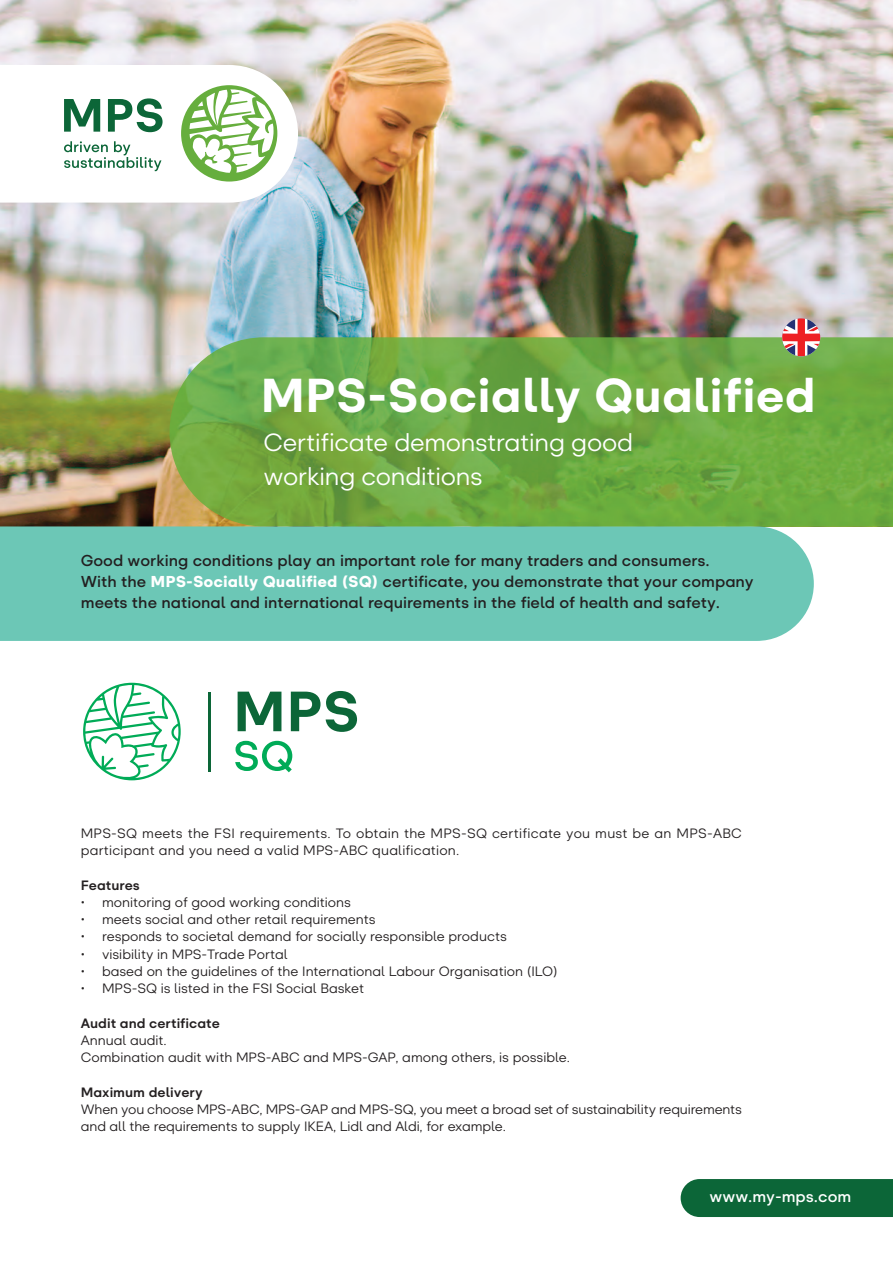
<style>
.page{position:relative;width:893px;height:1263px;background:#fff}
.page>*{position:absolute;margin:0;border:0;box-sizing:border-box;transform-origin:0 0}
.t1{font:800 47.4px "Glence";color:#fff}
.t2{font:24.75px/33.3px "Glence";letter-spacing:-.01em;color:#fff}
.t3{font:700 15.75px/21px "Glence";color:#231f20}
.t4{font:700 15.75px "Glence";color:#fff}
.t5{font:13.5px/17.2px "Glence";color:#231f20}
.t6{font:800 13.5px "Glence";color:#231f20}
.s1{font-weight:900;color:#fff}
</style>
<div class="page">
<img style="left:0;top:0;width:893px;height:526px">
<svg style="left:264px;top:337px;width:629px;height:189px;background:#6da942"></svg>
<img style="left:170px;top:337px;width:94px;height:189px">
<div style="left:0;top:526px;width:814px;height:115px;background:#6cc7b6"></div>
<svg style="left:0;top:65px;width:298px;height:138px"></svg>
<svg style="left:782px;top:318px;width:38px;height:38px"></svg>
<div style="left:681px;top:1179px;width:212px;height:38px;background:#0c6638"></div>
<svg style="left:83px;top:683px;width:98px;height:97px"></svg>
<svg style="left:238px;top:692px;width:43px;height:39px"></svg>
<svg style="left:291px;top:692px;width:29px;height:39px"></svg>
<svg style="left:326px;top:691px;width:31px;height:41px"></svg>
<svg style="left:235px;top:741px;width:57px;height:31px"></svg>
<hr style="left:208px;top:692px;width:2px;height:79px;background:#0c6638">
<h1 class="t1" style="left:260px;top:367px;width:557px">MPS-Socially Qualified</h1>
<h2 class="t2" style="left:263px;top:429px;width:371px">Certificate demonstrating good working conditions</h2>
<p class="t3" style="left:81px;top:552px;width:674px">Good working conditions play an important role for many traders and consumers.<br>With the <span class="s1">MPS-Socially Qualified (SQ)</span> certificate, you demonstrate that your company meets the national and international requirements in the field of health and safety.</p>
<p class="t5" style="left:81px;top:826px;width:663px">MPS-SQ meets the FSI requirements. To obtain the MPS-SQ certificate you must be an MPS-ABC participant and you need a valid MPS-ABC qualification.</p>
<p class="t6" style="left:81px;top:877px;width:61px">Features</p>
<p class="t5" style="left:81px;top:895px;width:272px">• monitoring of good working conditions</p>
<p class="t5" style="left:81px;top:912px;width:296px">• meets social and other retail requirements</p>
<p class="t5" style="left:81px;top:929px;width:428px">• responds to societal demand for socially responsible products</p>
<p class="t5" style="left:81px;top:947px;width:208px">• visibility in MPS-Trade Portal</p>
<p class="t5" style="left:81px;top:964px;width:478px">• based on the guidelines of the International Labour Organisation (ILO)</p>
<p class="t5" style="left:81px;top:981px;width:285px">• MPS-SQ is listed in the FSI Social Basket</p>
<p class="t6" style="left:81px;top:1015px;width:141px">Audit and certificate</p>
<p class="t5" style="left:81px;top:1033px;width:491px">Annual audit.<br>Combination audit with MPS-ABC and MPS-GAP, among others, is possible.</p>
<p class="t6" style="left:81px;top:1084px;width:123px">Maximum delivery</p>
<p class="t5" style="left:81px;top:1102px;width:663px">When you choose MPS-ABC, MPS-GAP and MPS-SQ, you meet a broad set of sustainability requirements and all the requirements to supply IKEA, Lidl and Aldi, for example.</p>
<p class="t4" style="left:709px;top:1190px;width:143px">www.my-mps.com</p>
</div>
